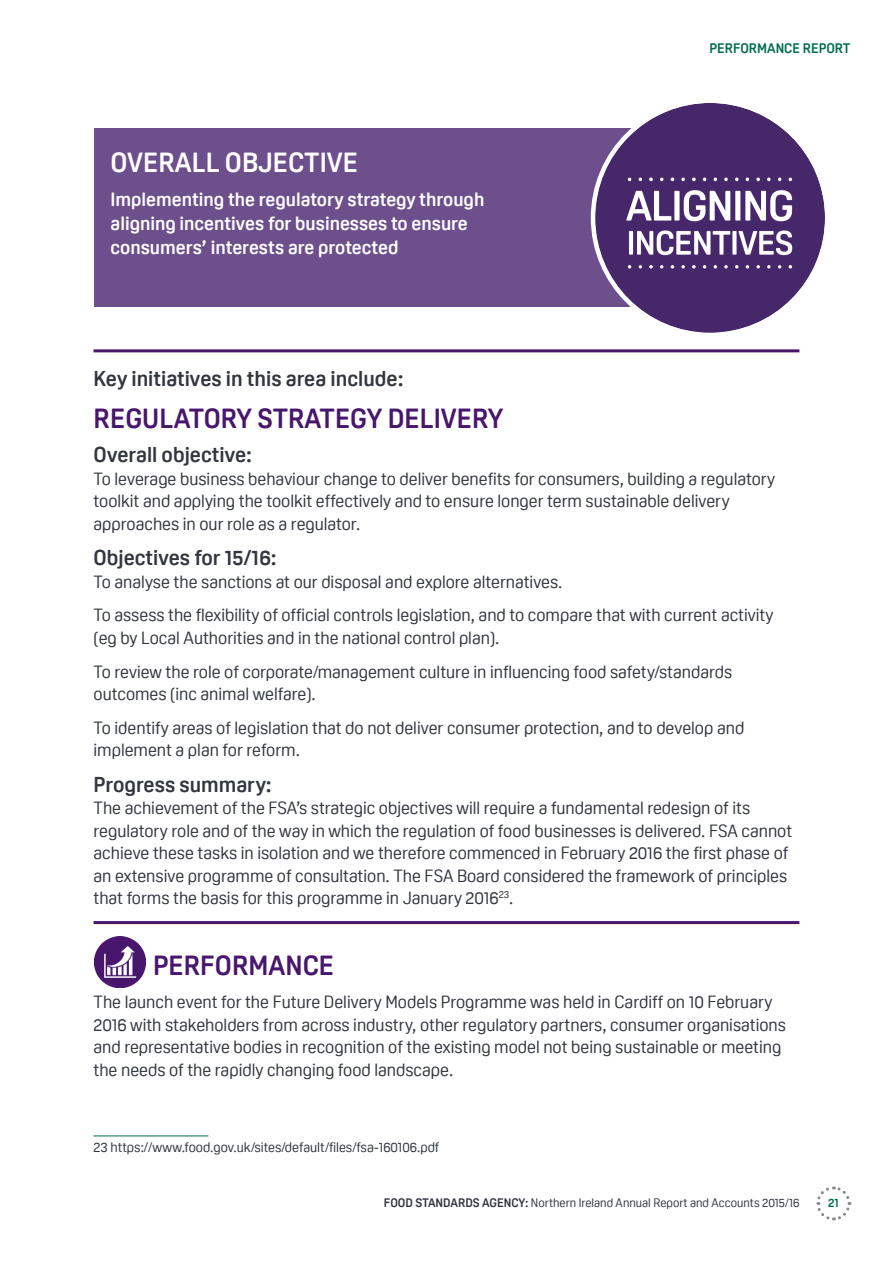
<style>
.page{position:relative;width:893px;height:1263px;background:#fff}
.page>*{position:absolute;margin:0;border:0;box-sizing:border-box;transform-origin:0 0}
.t1{font:700 27px "Oscine";color:#48166d}
.t2{font:700 27px "Oscine";color:#fff}
.t3{font:700 21px "Oscine";color:#323640}
.t4{font:700 18.75px/24px "Oscine";color:#fff}
.t5{font:17.25px/22.5px "Oscine";color:#323640}
.t6{font:13.5px "Oscine";color:#323640}
.t7{font:700 13.5px "Oscine";color:#006e51}
.t8{font:12px "Oscine";color:#323640}
.t9{font:700 12px "Oscine";color:#006e51}
.s1{font-weight:700}
</style>
<div class="page">
<svg style="left:816px;top:1186px;width:36px;height:35px"></svg>
<hr style="left:94px;top:349px;width:705px;height:3px;background:#48166d">
<hr style="left:94px;top:921px;width:705px;height:3px;background:#48166d">
<img style="left:95px;top:936px;width:51px;height:52px">
<hr style="left:94px;top:1135px;width:114px;height:1px;background:#006e51">
<div style="left:94px;top:129px;width:622px;height:178px;background:#6d4f8c"></div>
<img style="left:595px;top:103px;width:229px;height:229px">
<h1 class="t2" style="left:111px;top:147px;width:249px">OVERALL OBJECTIVE</h1>
<p class="t4" style="left:111px;top:188px;width:375px">Implementing the regulatory strategy through aligning incentives for businesses to ensure consumers’ interests are protected</p>
<p class="t7" style="left:709px;top:41px;width:142px">PERFORMANCE REPORT</p>
<p class="t3" style="left:94px;top:367px;width:311px">Key initiatives in this area include:</p>
<h1 class="t1" style="left:94px;top:403px;width:411px">REGULATORY STRATEGY DELIVERY</h1>
<p class="t3" style="left:94px;top:443px;width:160px">Overall objective:</p>
<p class="t5" style="left:94px;top:468px;width:683px">To leverage business behaviour change to deliver benefits for consumers, building a regulatory toolkit and applying the toolkit effectively and to ensure longer term sustainable delivery approaches in our role as a regulator.</p>
<p class="t3" style="left:94px;top:546px;width:185px">Objectives for 15/16:</p>
<p class="t5" style="left:94px;top:565px;width:681px;line-height:33.8px">To analyse the sanctions at our disposal and explore alternatives.<br>To assess the flexibility of official controls legislation, and to compare that with current activity</p>
<p class="t5" style="left:94px;top:621px;width:640px;line-height:33.8px">(eg by Local Authorities and in the national control plan).<br>To review the role of corporate/management culture in influencing food safety/standards</p>
<p class="t5" style="left:94px;top:677px;width:652px;line-height:33.8px">outcomes (inc animal welfare).<br>To identify areas of legislation that do not deliver consumer protection, and to develop and</p>
<p class="t5" style="left:94px;top:739px;width:208px">implement a plan for reform.</p>
<p class="t3" style="left:94px;top:772px;width:180px">Progress summary:</p>
<p class="t5" style="left:94px;top:797px;width:700px">The achievement of the FSA’s strategic objectives will require a fundamental redesign of its regulatory role and of the way in which the regulation of food businesses is delivered. FSA cannot achieve these tasks in isolation and we therefore commenced in February 2016 the first phase of an extensive programme of consultation. The FSA Board considered the framework of principles that forms the basis for this programme in January 2016<sup>23</sup>.</p>
<h1 class="t1" style="left:153px;top:950px;width:183px">PERFORMANCE</h1>
<p class="t5" style="left:94px;top:991px;width:694px">The launch event for the Future Delivery Models Programme was held in Cardiff on 10 February 2016 with stakeholders from across industry, other regulatory partners, consumer organisations and representative bodies in recognition of the existing model not being sustainable or meeting the needs of the rapidly changing food landscape.</p>
<p class="t6" style="left:94px;top:1140px;width:347px">23 https://www.food.gov.uk/sites/default/files/fsa-160106.pdf</p>
<p class="t8" style="left:384px;top:1196px;width:417px"><span class="s1">FOOD STANDARDS AGENCY:</span> Northern Ireland Annual Report and Accounts 2015/16</p>
<p class="t9" style="left:828px;top:1196px;width:12px">21</p>
</div>
